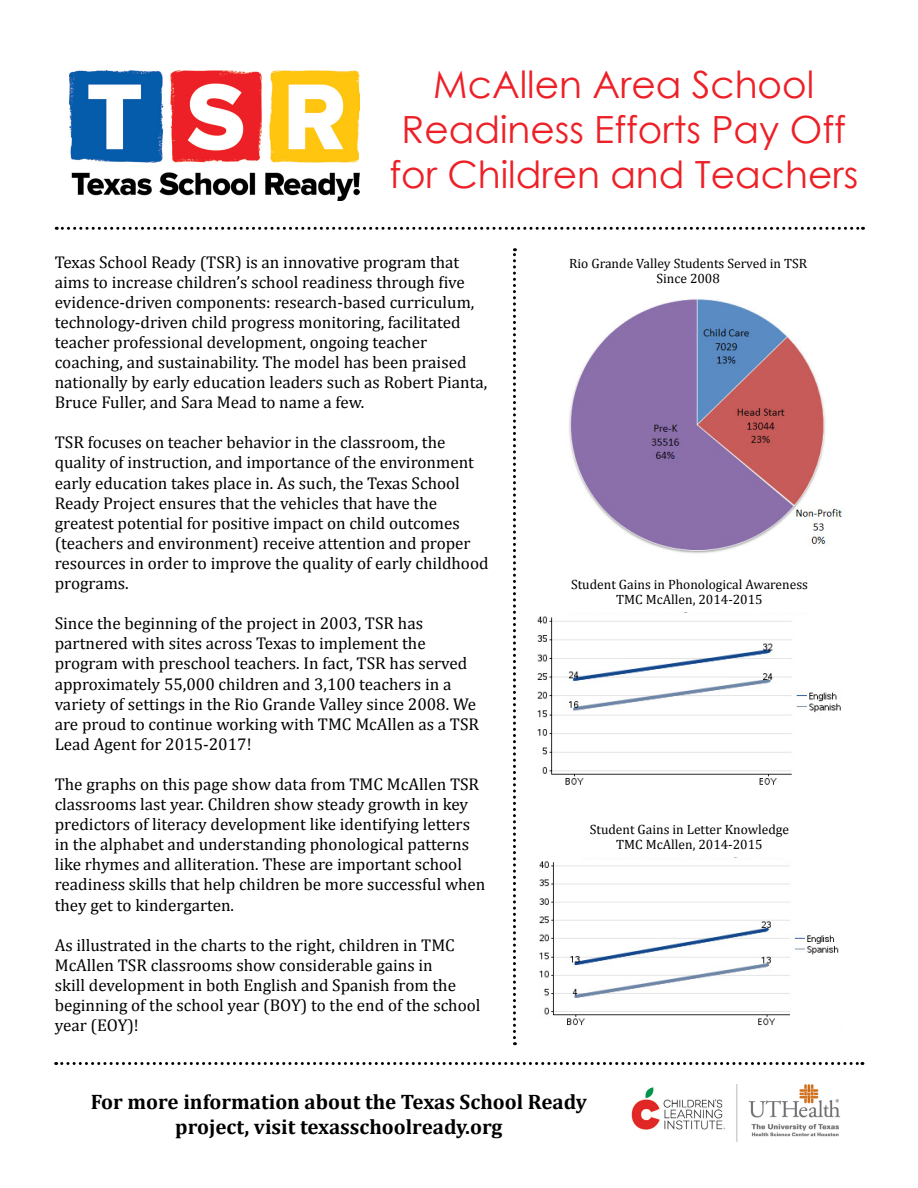
<style>
.page{position:relative;width:918px;height:1188px;background:#fff}
.page>*{position:absolute;margin:0;border:0;box-sizing:border-box;transform-origin:0 0}
.t1{font:37.5px/45px "Century Gothic";color:#ed2027;text-align:center}
.t2{font:700 21px/25.2px "Cambria";color:#000;text-align:center}
.t3{font:17.1px/20.1px "Cambria";color:#000}
.t4{font:13.5px/15px "Cambria";color:#000;text-align:center}
</style>
<div class="page">
<img style="left:69px;top:70px;width:291px;height:131px">
<img style="left:537px;top:612px;width:304px;height:173px">
<img style="left:539px;top:857px;width:300px;height:169px">
<svg style="left:56px;top:227px;width:807px;height:3px"></svg>
<svg style="left:56px;top:1062px;width:807px;height:3px"></svg>
<svg style="left:513px;top:248px;width:3px;height:797px"></svg>
<img style="left:631px;top:1085px;width:210px;height:57px">
<img style="left:569px;top:299px;width:273px;height:255px">
<h1 class="t1" style="left:389px;top:62px;width:470px">McAllen Area School<br>Readiness Efforts Pay Off for Children and Teachers</h1>
<p class="t3" style="left:55px;top:252px;width:434px">Texas School Ready (TSR) is an innovative program that aims to increase children’s school readiness through five evidence-driven components: research-based curriculum, technology-driven child progress monitoring, facilitated teacher professional development, ongoing teacher coaching, and sustainability. The model has been praised nationally by early education leaders such as Robert Pianta, Bruce Fuller, and Sara Mead to name a few.</p>
<p class="t3" style="left:55px;top:432px;width:435px">TSR focuses on teacher behavior in the classroom, the quality of instruction, and importance of the environment early education takes place in. As such, the Texas School Ready Project ensures that the vehicles that have the greatest potential for positive impact on child outcomes (teachers and environment) receive attention and proper resources in order to improve the quality of early childhood programs.</p>
<p class="t3" style="left:55px;top:613px;width:426px">Since the beginning of the project in 2003, TSR has partnered with sites across Texas to implement the program with preschool teachers. In fact, TSR has served approximately 55,000 children and 3,100 teachers in a variety of settings in the Rio Grande Valley since 2008. We are proud to continue working with TMC McAllen as a TSR Lead Agent for 2015-2017!</p>
<p class="t3" style="left:55px;top:774px;width:432px">The graphs on this page show data from TMC McAllen TSR classrooms last year. Children show steady growth in key predictors of literacy development like identifying letters in the alphabet and understanding phonological patterns like rhymes and alliteration. These are important school readiness skills that help children be more successful when they get to kindergarten.</p>
<p class="t3" style="left:55px;top:935px;width:427px">As illustrated in the charts to the right, children in TMC McAllen TSR classrooms show considerable gains in<br>skill development in both English and Spanish from the beginning of the school year (BOY) to the end of the school year (EOY)!</p>
<p class="t4" style="left:569px;top:256px;width:240px">Rio Grande Valley Students Served in TSR<br>Since 2008</p>
<p class="t4" style="left:571px;top:577px;width:238px">Student Gains in Phonological Awareness<br>TMC McAllen, 2014-2015</p>
<p class="t4" style="left:590px;top:822px;width:201px">Student Gains in Letter Knowledge<br>TMC McAllen, 2014-2015</p>
<p class="t2" style="left:91px;top:1088px;width:498px">For more information about the Texas School Ready project, visit texasschoolready.org</p>
</div>
